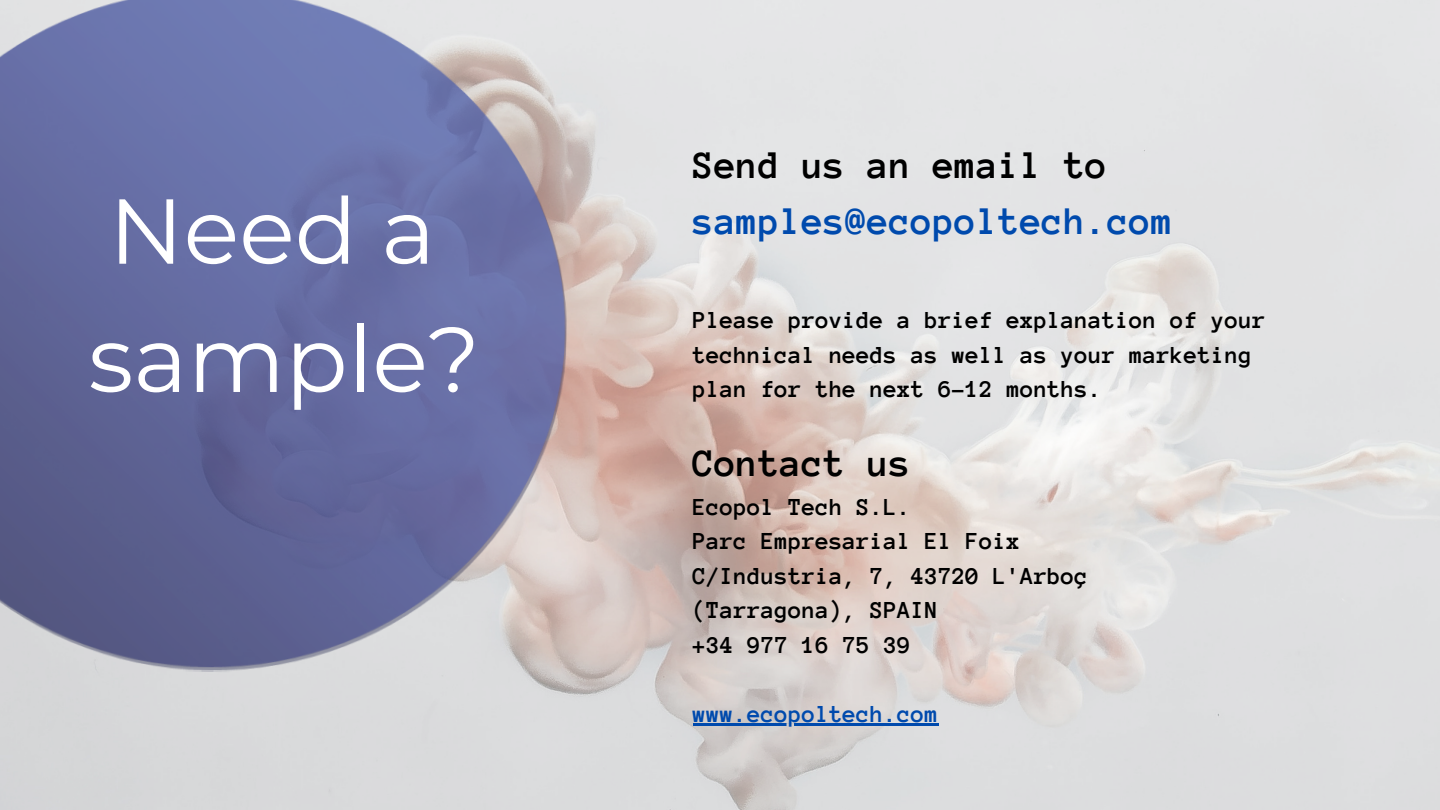
<style>
.page{position:relative;width:1440px;height:810px;background:#fff}
.page>*{position:absolute;margin:0;border:0;box-sizing:border-box;transform-origin:0 0}
.t1{font:92px "Montserrat";color:#fff}
.t2{font:700 40px "Anonymous Pro";color:#000}
.t3{font:700 40px "Anonymous Pro";color:#004aad}
.t4{font:700 25px/34.5px "Anonymous Pro";color:#000}
.t5{font:700 25px "Anonymous Pro";color:#004aad}
</style>
<div class="page">
<img style="left:0;top:0;width:573px;height:678px">
<hr style="left:693px;top:723px;width:246px;height:3px;background:#004aad">
<p class="t1" style="left:109px;top:175px;width:328px">Need a</p>
<p class="t1" style="left:88px;top:303px;width:393px">sample?</p>
<p class="t2" style="left:693px;top:146px;width:416px">Send us an email to</p>
<p class="t3" style="left:693px;top:201px;width:482px">samples@ecopoltech.com</p>
<p class="t4" style="left:693px;top:303px;width:575px">Please provide a brief explanation of your technical needs as well as your marketing plan for the next 6-12 months.</p>
<p class="t2" style="left:693px;top:443px;width:220px">Contact us</p>
<p class="t4" style="left:693px;top:490px;width:220px">Ecopol Tech S.L.</p>
<p class="t4" style="left:693px;top:524px;width:329px">Parc Empresarial El Foix</p>
<p class="t4" style="left:693px;top:559px;width:397px">C/Industria, 7, 43720 L'Arboç</p>
<p class="t4" style="left:693px;top:593px;width:247px">(Tarragona), SPAIN</p>
<p class="t4" style="left:693px;top:628px;width:220px">+34 977 16 75 39</p>
<p class="t5" style="left:693px;top:702px;width:247px">www.ecopoltech.com</p>
</div>
